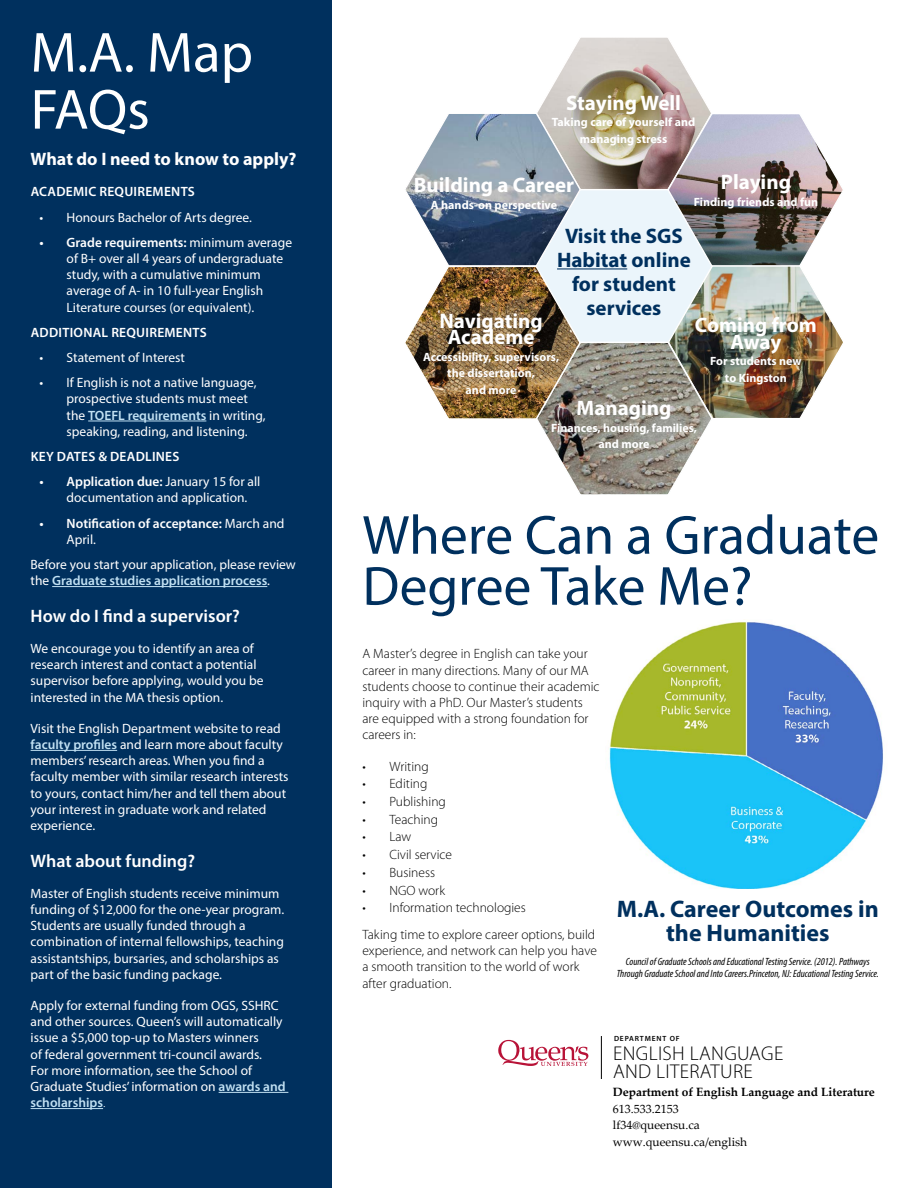
<style>
.page{position:relative;width:918px;height:1188px;background:#fff}
.page>*{position:absolute;margin:0;border:0;box-sizing:border-box;transform-origin:0 0}
.t1{font:57px/57px "Myriad Pro";color:#fff}
.t2{font:55.5px/51px "Myriad Pro";color:#00305e}
.t3{font:700 24px "Myriad Pro";color:#00305e}
.t4{font:700 21px/16.5px "Myriad Pro";color:#fff;text-align:center}
.t5{font:700 21px/24px "Myriad Pro";color:#00305e;text-align:center}
.t6{font:300 19.95px/17.5px "Myriad Pro";letter-spacing:.015em;color:#000}
.t7{font:600 18px "Myriad Pro";color:#fff}
.t8{font:700 18px "Myriad Pro";color:#fff}
.t9{font:13.5px/16.2px "Myriad Pro";color:#fff}
.t10{font:300 13.5px/16.2px "Myriad Pro";color:#000}
.t11{font:600 13.5px "Myriad Pro";letter-spacing:.02em;color:#fff}
.t12{font:600 13.5px/16.2px "Myriad Pro";color:#fff}
.t13{font:700 12px/16.5px "Myriad Pro";color:#fff;text-align:center}
.t14{font:12px/16.5px "Palatino Linotype";color:#000}
.t15{font:italic condensed 10.5px "Myriad Pro";color:#000}
.t16{font:600 7.5px "Myriad Pro";letter-spacing:.115em;color:#000}
.s1{font-weight:600}
.s2{font-weight:600;color:#c2e1f3}
.s3{font-weight:400}
.s4{font-weight:300}
.s5{font-weight:700}
</style>
<div class="page">
<div style="left:0;top:0;width:331px;height:1188px;background:#00305e"></div>
<hr style="left:88px;top:421px;width:118px;height:1px;background:#c2e1f3">
<hr style="left:52px;top:586px;width:215px;height:1px;background:#c2e1f3">
<hr style="left:31px;top:750px;width:86px;height:1px;background:#c2e1f3">
<hr style="left:219px;top:1092px;width:69px;height:1px;background:#c2e1f3">
<hr style="left:31px;top:1108px;width:72px;height:1px;background:#c2e1f3">
<img style="left:609px;top:622px;width:274px;height:267px">
<img style="left:405px;top:37px;width:438px;height:458px">
<hr style="left:557px;top:268px;width:70px;height:1px;background:#00305e">
<svg style="left:498px;top:1040px;width:90px;height:26px"></svg>
<hr style="left:601px;top:1036px;width:1px;height:43px;background:#000">
<p class="t1" style="left:31px;top:23px;width:224px">M.A. Map<br>FAQs</p>
<p class="t8" style="left:31px;top:147px;width:267px">What do I need to know to apply?</p>
<p class="t11" style="left:31px;top:183px;width:166px">ACADEMIC REQUIREMENTS</p>
<p class="t9" style="left:40px;top:209px;width:214px">• Honours Bachelor of Arts degree.</p>
<p class="t9" style="left:67px;top:234px;width:227px;text-indent:-27px"><span class="s1">• Grade requirements:</span> minimum average of B+ over all 4 years of undergraduate study, with a cumulative minimum average of A- in 10 full-year English Literature courses (or equivalent).</p>
<p class="t11" style="left:31px;top:324px;width:178px">ADDITIONAL REQUIREMENTS</p>
<p class="t9" style="left:40px;top:349px;width:147px">• Statement of Interest</p>
<p class="t9" style="left:67px;top:374px;width:200px;text-indent:-27px">• If English is not a native language, prospective students must meet the <span class="s2">TOEFL requirements</span> in writing, speaking, reading, and listening.</p>
<p class="t11" style="left:31px;top:448px;width:150px">KEY DATES &amp; DEADLINES</p>
<p class="t9" style="left:67px;top:473px;width:195px;text-indent:-27px"><span class="s1">• Application due:</span> January 15 for all documentation and application.</p>
<p class="t12" style="left:67px;top:515px;width:219px;text-indent:-27px">• Notification of acceptance: <span class="s3">March and<br>April.</span></p>
<p class="t9" style="left:31px;top:556px;width:267px">Before you start your application, please review the <span class="s2">Graduate studies application process</span>.</p>
<p class="t7" style="left:31px;top:604px;width:211px">How do I find a supervisor?</p>
<p class="t9" style="left:31px;top:640px;width:234px">We encourage you to identify an area of research interest and contact a potential supervisor before applying, would you be interested in the MA thesis option.</p>
<p class="t9" style="left:31px;top:720px;width:260px">Visit the English Department website to read <span class="s2">faculty profiles</span> and learn more about faculty members’ research areas. When you find a faculty member with similar research interests to yours, contact him/her and tell them about your interest in graduate work and related experience.</p>
<p class="t7" style="left:31px;top:849px;width:166px">What about funding?</p>
<p class="t9" style="left:31px;top:885px;width:255px">Master of English students receive minimum funding of $12,000 for the one-year program.<br>Students are usually funded through a combination of internal fellowships, teaching assistantships, bursaries, and scholarships as part of the basic funding package.</p>
<p class="t9" style="left:31px;top:997px;width:257px">Apply for external funding from OGS, SSHRC and other sources. Queen’s will automatically issue a $5,000 top-up to Masters winners<br>of federal government tri-council awards.<br>For more information, see the School of Graduate Studies’ information on <span class="s2">awards and scholarships</span><span class="s4">.</span></p>
<p class="t4" style="left:566px;top:94px;width:116px">Staying Well</p>
<p class="t13" style="left:552px;top:114px;width:145px">Taking care of yourself and managing stress</p>
<p class="t4" style="left:414px;top:176px;width:162px">Building a Career</p>
<p class="t13" style="left:431px;top:196px;width:128px">A hands-on perspective</p>
<p class="t4" style="left:721px;top:173px;width:72px">Playing</p>
<p class="t13" style="left:694px;top:193px;width:126px">Finding friends and fun</p>
<p class="t5" style="left:557px;top:223px;width:135px">Visit the SGS<br>Habitat online for student services</p>
<p class="t4" style="left:439px;top:312px;width:105px">Navigating<br>Academe</p>
<p class="t13" style="left:423px;top:348px;width:138px">Accessibility, supervisors, the dissertation,<br>and more</p>
<p class="t4" style="left:695px;top:316px;width:124px">Coming from<br>Away</p>
<p class="t13" style="left:710px;top:352px;width:93px">For students new to Kingston</p>
<p class="t4" style="left:577px;top:399px;width:96px">Managing</p>
<p class="t13" style="left:551px;top:419px;width:148px">Finances, housing, families, and more</p>
<p class="t2" style="left:362px;top:509px;width:518px">Where Can a Graduate<br>Degree Take Me?</p>
<p class="t10" style="left:362px;top:646px;width:227px">A Master’s degree in English can take your</p>
<p class="t10" style="left:362px;top:662px;width:239px">career in many directions. Many of our MA students choose to continue their academic inquiry with a PhD. Our Master’s students are equipped with a strong foundation for careers in:</p>
<p class="t10" style="left:362px;top:758px;width:68px">• Writing</p>
<p class="t10" style="left:362px;top:776px;width:66px">• Editing</p>
<p class="t10" style="left:362px;top:794px;width:85px">• Publishing</p>
<p class="t10" style="left:362px;top:811px;width:77px">• Teaching</p>
<p class="t10" style="left:362px;top:829px;width:50px">• Law</p>
<p class="t10" style="left:362px;top:847px;width:91px">• Civil service</p>
<p class="t10" style="left:362px;top:864px;width:74px">• Business</p>
<p class="t10" style="left:362px;top:882px;width:84px">• NGO work</p>
<p class="t10" style="left:362px;top:900px;width:165px">• Information technologies</p>
<p class="t3" style="left:617px;top:893px;width:263px">M.A. Career Outcomes in</p>
<p class="t10" style="left:362px;top:927px;width:234px">Taking time to explore career options, build</p>
<p class="t3" style="left:666px;top:917px;width:165px">the Humanities</p>
<p class="t10" style="left:362px;top:943px;width:236px">experience, and network can help you have</p>
<p class="t15" style="left:626px;top:955px;width:245px">Council of Graduate Schools and Educational Testing Service. (2012). Pathways</p>
<p class="t10" style="left:362px;top:959px;width:219px">a smooth transition to the world of work</p>
<p class="t15" style="left:617px;top:967px;width:263px">Through Graduate School and Into Careers.Princeton, NJ: Educational Testing Service.</p>
<p class="t10" style="left:362px;top:975px;width:91px">after graduation.</p>
<p class="t16" style="left:614px;top:1034px;width:67px">DEPARTMENT OF</p>
<p class="t6" style="left:613px;top:1045px;width:172px">ENGLISH LANGUAGE<br>AND LITERATURE</p>
<p class="t14" style="left:613px;top:1083px;width:264px"><span class="s5">Department of English Language and Literature<br></span>613.533.2153<br>lf34@queensu.ca<br>www.queensu.ca/english</p>
</div>
